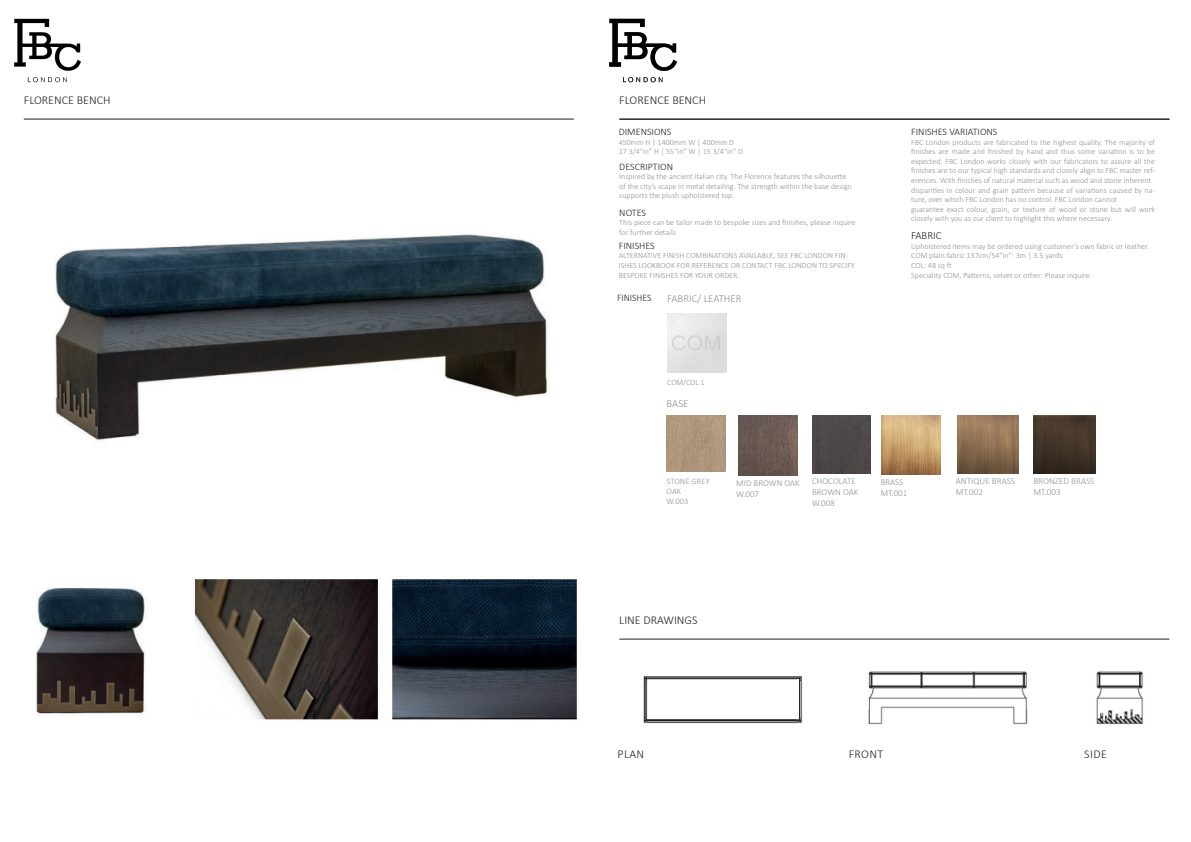
<style>
.page{position:relative;width:1191px;height:842px;background:#fff}
.page>*{position:absolute;margin:0;border:0;box-sizing:border-box;transform-origin:0 0}
.t1{font:300 12px "Calibri";color:#231f20}
.t2{font:300 10.9px "Calibri";color:#231f20}
.t3{font:300 10.8px "Calibri";color:#8e9091}
.t4{font:300 10px "Calibri";color:#231f20}
.t5{font:300 10px "Calibri";color:#231f20;scale:.96 1}
.t6{font:300 9.1px "Calibri";color:#8e9091}
.t7{font:300 9px/10.8px "Calibri";color:#8e9091}
.t8{font:300 8.4px/10.1px "Calibri";color:#8e9091}
.t9{font:300 8px/9.6px "Calibri";color:#8e9091}
.t10{font:300 7.9px "Calibri";letter-spacing:-.005em;color:#8e9091}
</style>
<div class="page">
<img style="left:14px;top:18px;width:67px;height:65px">
<hr style="left:24px;top:119px;width:550px;height:1px;background:#231f20">
<img style="left:609px;top:18px;width:68px;height:65px">
<hr style="left:619px;top:119px;width:550px;height:1px;background:#231f20">
<hr style="left:619px;top:639px;width:550px;height:1px;background:#231f20">
<img style="left:667px;top:313px;width:59px;height:59px">
<img style="left:739px;top:416px;width:58px;height:59px">
<div style="left:812px;top:416px;width:58px;height:58px;background:#4d4848"></div>
<img style="left:666px;top:416px;width:60px;height:56px">
<img style="left:55px;top:234px;width:493px;height:207px">
<img style="left:36px;top:579px;width:541px;height:141px">
<img style="left:643px;top:671px;width:501px;height:54px">
<img style="left:881px;top:416px;width:59px;height:59px">
<img style="left:957px;top:416px;width:61px;height:58px">
<img style="left:1033px;top:416px;width:62px;height:58px">
<div style="left:809px;top:651px;width:54px;height:96px;background:#fff"></div>
<div style="left:1033px;top:646px;width:20px;height:121px;background:#fff"></div>
<div style="left:1066px;top:646px;width:24px;height:96px;background:#fff"></div>
<div style="left:648px;top:680px;width:150px;height:39px;background:#fff"></div>
<img style="left:648px;top:676px;width:148px;height:4px">
<img style="left:648px;top:719px;width:148px;height:3px">
<p class="t1" style="left:24px;top:93px;width:88px">FLORENCE BENCH</p>
<p class="t1" style="left:619px;top:93px;width:88px">FLORENCE BENCH</p>
<p class="t4" style="left:619px;top:126px;width:54px">DIMENSIONS</p>
<p class="t9" style="left:619px;top:137px;width:117px">450mm H | 1400mm W | 400mm D</p>
<p class="t9" style="left:619px;top:147px;width:126px">17 3/4“in” H | 55“in” W | 15 3/4“in” D</p>
<p class="t4" style="left:619px;top:160px;width:55px">DESCRIPTION</p>
<p class="t9" style="left:619px;top:172px;width:234px">Inspired by the ancient Italian city. The Florence features the silhouette of the city’s scape in metal detailing. The strength within the base design supports the plush upholstered top.</p>
<p class="t4" style="left:619px;top:206px;width:28px">NOTES</p>
<p class="t9" style="left:619px;top:218px;width:238px">This piece can be tailor made to bespoke sizes and finishes, please inquire for further details</p>
<p class="t4" style="left:619px;top:239px;width:37px">FINISHES</p>
<p class="t9" style="left:619px;top:251px;width:237px">ALTERNATIVE FINISH COMBINATIONS AVAILABLE, SEE FBC LONDON FIN-<br>ISHES LOOKBOOK FOR REFERENCE OR CONTACT FBC LONDON TO SPECIFY<br>BESPOKE FINISHES FOR YOUR ORDER.</p>
<p class="t5" style="left:617px;top:292px;width:37px">FINISHES</p>
<p class="t3" style="left:667px;top:291px;width:76px">FABRIC/ LEATHER</p>
<p class="t4" style="left:911px;top:126px;width:88px">FINISHES VARIATIONS</p>
<p class="t9" style="left:911px;top:137px;width:245px;text-align:justify">FBC London products are fabricated to the highest quality. The majority of finishes are made and finished by hand and thus some variation is to be expected. FBC London works closely with our fabricators to assure all the finishes are to our typical high standards and closely align to FBC master ref&shy;erences. With finishes of natural material such as wood and stone inherent</p>
<p class="t9" style="left:911px;top:185px;width:245px">disparities in colour and grain pattern because of variations caused by na&shy;ture, over which FBC London has no control. FBC London cannot</p>
<p class="t9" style="left:911px;top:204px;width:245px">guarantee exact colour, grain, or texture of wood or stone but will work closely with you as our client to highlight this where necessary.</p>
<p class="t2" style="left:911px;top:229px;width:32px">FABRIC</p>
<p class="t9" style="left:911px;top:241px;width:239px">Upholstered items may be ordered using customer’s own fabric or leather.</p>
<p class="t9" style="left:911px;top:251px;width:153px">COM plain fabric 137cm/54“in”: 3m | 3.5 yards</p>
<p class="t9" style="left:911px;top:260px;width:42px">COL: 48 sq ft</p>
<p class="t9" style="left:911px;top:270px;width:182px">Speciality COM, Patterns, velvet or other: Please inquire.</p>
<p class="t10" style="left:667px;top:377px;width:39px">COM/COL 1</p>
<p class="t3" style="left:666px;top:397px;width:23px">BASE</p>
<p class="t8" style="left:666px;top:476px;width:45px">STONE GREY<br>OAK</p>
<p class="t8" style="left:666px;top:496px;width:23px">W.003</p>
<p class="t7" style="left:736px;top:477px;width:65px">MID BROWN OAK</p>
<p class="t7" style="left:736px;top:488px;width:24px">W.007</p>
<p class="t7" style="left:812px;top:476px;width:48px">CHOCOLATE<br>BROWN OAK</p>
<p class="t7" style="left:812px;top:497px;width:24px">W.008</p>
<p class="t6" style="left:880px;top:476px;width:24px">BRASS</p>
<p class="t6" style="left:880px;top:487px;width:28px">MT.001</p>
<p class="t6" style="left:955px;top:475px;width:61px">ANTIQUE BRASS</p>
<p class="t6" style="left:955px;top:486px;width:29px">MT.002</p>
<p class="t6" style="left:1033px;top:475px;width:63px">BRONZED BRASS</p>
<p class="t6" style="left:1033px;top:486px;width:29px">MT.003</p>
<p class="t1" style="left:619px;top:613px;width:80px">LINE DRAWINGS</p>
<p class="t1" style="left:617px;top:747px;width:28px">PLAN</p>
<p class="t1" style="left:848px;top:747px;width:36px">FRONT</p>
<p class="t1" style="left:1084px;top:747px;width:24px">SIDE</p>
</div>
